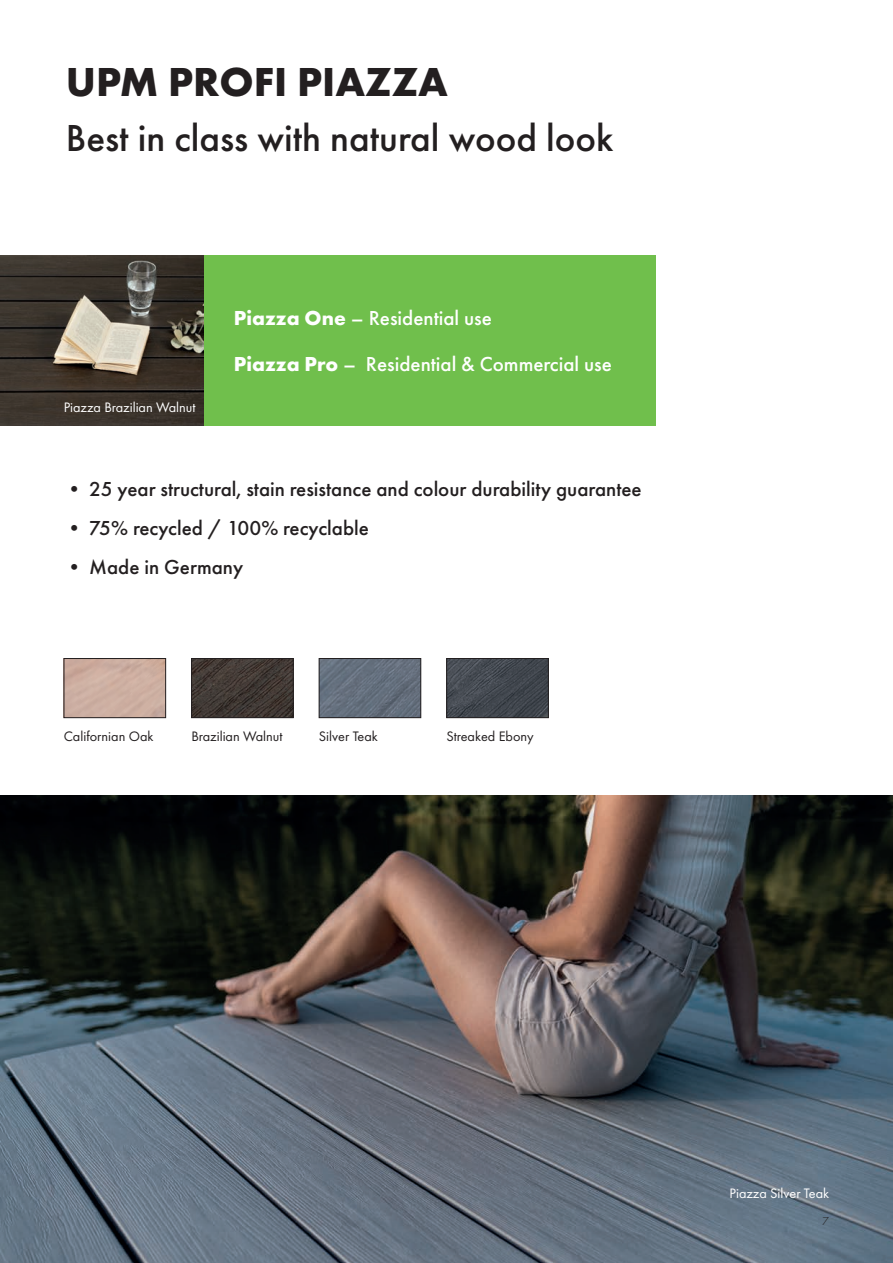
<style>
.page{position:relative;width:893px;height:1263px;background:#fff}
.page>*{position:absolute;margin:0;border:0;box-sizing:border-box;transform-origin:0 0}
.t1{font:700 42px "Futura PT";color:#231f20}
.t2{font:500 39px "Futura PT";color:#231f20}
.t3{font:500 21px "Futura PT";color:#231f20}
.t4{font:500 21px "Futura PT";color:#fff}
.t5{font:14.25px "Futura PT";color:#231f20}
.t6{font:14.25px "Futura PT";color:#fff}
.t7{font:300 12px "Futura PT";color:#231f20}
.s1{font-weight:700}
</style>
<div class="page">
<img style="left:0;top:795px;width:893px;height:468px">
<img style="left:193px;top:660px;width:98px;height:56px">
<div style="left:191px;top:658px;width:102px;height:60px;border:1px solid #231f20"></div>
<div style="left:64px;top:658px;width:102px;height:60px;border:1px solid #231f20"></div>
<img style="left:448px;top:660px;width:99px;height:56px">
<div style="left:446px;top:658px;width:103px;height:60px;border:1px solid #231f20"></div>
<img style="left:321px;top:660px;width:98px;height:56px">
<div style="left:319px;top:658px;width:102px;height:60px;border:1px solid #231f20"></div>
<img style="left:0;top:255px;width:204px;height:170px">
<div style="left:204px;top:255px;width:452px;height:170px;background:#70bf4c"></div>
<h1 class="t1" style="left:66px;top:55px;width:384px">UPM PROFI PIAZZA</h1>
<h2 class="t2" style="left:66px;top:115px;width:549px">Best in class with natural wood look</h2>
<p class="t6" style="left:64px;top:399px;width:133px">Piazza Brazilian Walnut</p>
<p class="t4" style="left:234px;top:305px;width:260px"><span class="s1">Piazza One</span> – Residential use</p>
<p class="t4" style="left:234px;top:352px;width:379px"><span class="s1">Piazza Pro</span> – Residential &amp; Commercial use</p>
<p class="t3" style="left:64px;top:477px;width:579px">• 25 year structural, stain resistance and colour durability guarantee</p>
<p class="t3" style="left:64px;top:516px;width:307px">• 75% recycled / 100% recyclable</p>
<p class="t3" style="left:64px;top:555px;width:181px">• Made in Germany</p>
<p class="t5" style="left:64px;top:728px;width:91px">Californian Oak</p>
<p class="t5" style="left:446px;top:728px;width:89px">Streaked Ebony</p>
<p class="t5" style="left:191px;top:728px;width:93px">Brazilian Walnut</p>
<p class="t5" style="left:319px;top:728px;width:60px">Silver Teak</p>
<p class="t6" style="left:730px;top:1184px;width:101px">Piazza Silver Teak</p>
<p class="t7" style="left:823px;top:1214px;width:8px">7</p>
</div>
